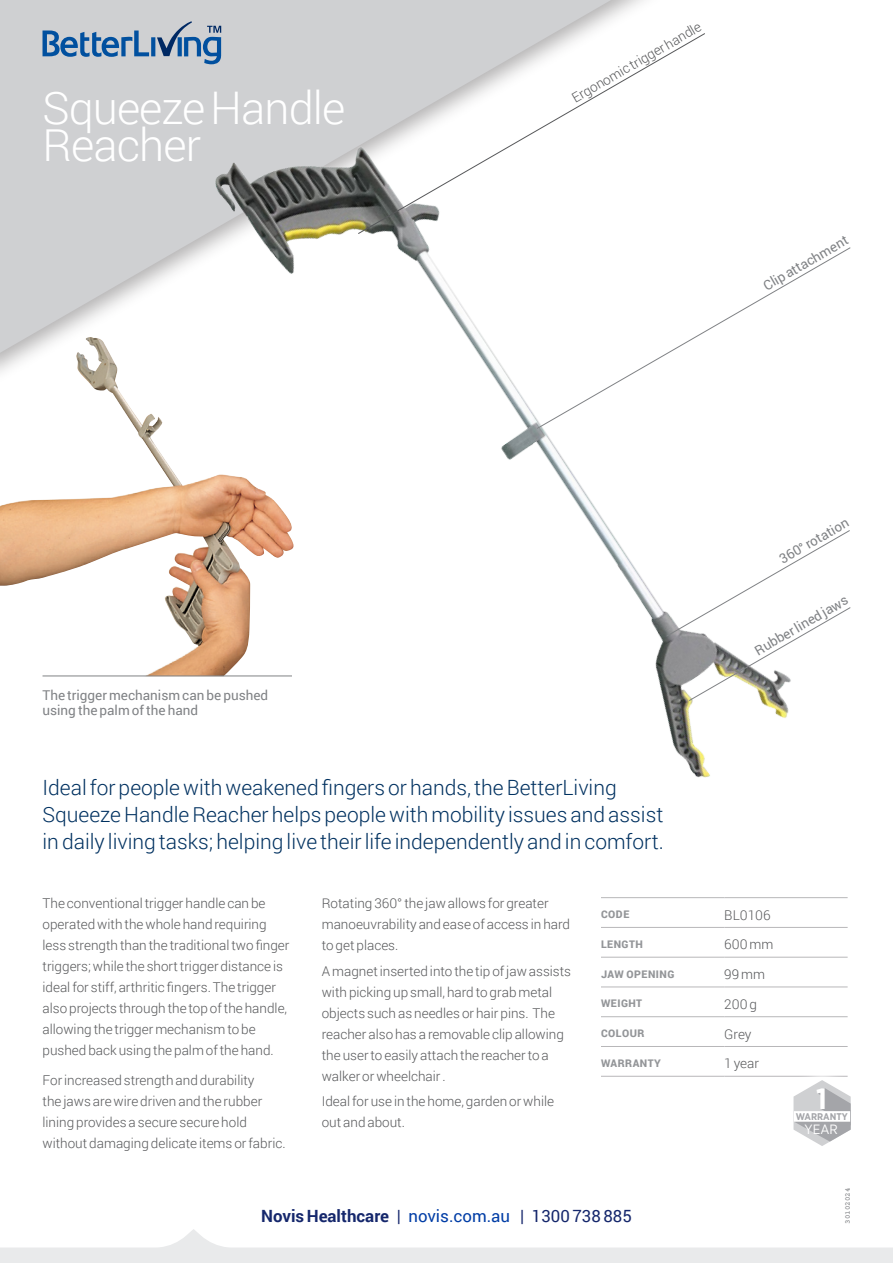
<style>
.page{position:relative;width:893px;height:1263px;background:#fff}
.page>*{position:absolute;margin:0;border:0;box-sizing:border-box;transform-origin:0 0}
.t1{font:300 45px/37.5px "Roboto";letter-spacing:-.02em;color:#fff}
.t2{font:700 29.25px "Gotham Narrow";color:#fff}
.t3{font:300 21px/27px "Roboto";color:#003160}
.t4{font:700 16.8px "Roboto";color:#15276c}
.t5{font:300 13.5px/21px "Roboto";color:#57585a}
.t6{font:13.5px/15px "Roboto";color:#808285}
.t7{font:13.5px "Gotham Narrow";color:#fff}
.t8{font:900 10.5px "Roboto";letter-spacing:.05em;color:#939598}
.t9{font:700 9.75px "Gotham Narrow";color:#a4a5a9}
.t10{font:7.5px "Courier Prime";color:#808285}
.s1{font-weight:400}
.s2{font-weight:400;color:#003da6}
</style>
<div class="page">
<svg style="left:0;top:0;width:611px;height:338px;background:#d2d3d4"></svg>
<svg style="left:43px;top:21px;width:178px;height:43px;background:#9aaec2"></svg>
<hr style="left:724px;top:957px;width:124px;height:1px;background:#b8b7b9">
<hr style="left:724px;top:986px;width:124px;height:1px;background:#b8b7b9">
<hr style="left:724px;top:1016px;width:124px;height:1px;background:#b8b7b9">
<hr style="left:724px;top:1046px;width:124px;height:1px;background:#b8b7b9">
<hr style="left:601px;top:957px;width:123px;height:1px;background:#b8b7b9">
<hr style="left:601px;top:986px;width:123px;height:1px;background:#b8b7b9">
<hr style="left:601px;top:1016px;width:123px;height:1px;background:#b8b7b9">
<hr style="left:601px;top:1046px;width:123px;height:1px;background:#b8b7b9">
<hr style="left:601px;top:1076px;width:123px;height:1px;background:#b8b7b9">
<hr style="left:724px;top:1076px;width:124px;height:1px;background:#b8b7b9">
<img style="left:0;top:338px;width:175px;height:338px">
<img style="left:175px;top:30px;width:673px;height:898px">
<svg style="left:537px;top:247px;width:314px;height:182px"></svg>
<svg style="left:358px;top:33px;width:347px;height:201px"></svg>
<svg style="left:666px;top:530px;width:185px;height:171px"></svg>
<div style="left:778px;top:1065px;width:89px;height:96px;background:#fff"></div>
<svg style="left:793px;top:1080px;width:58px;height:66px"></svg>
<div style="left:794px;top:1111px;width:56px;height:11px;background:#fff"></div>
<svg style="left:0;top:1229px;width:893px;height:34px"></svg>
<hr style="left:43px;top:676px;width:249px;height:1px;background:#808285">
<h1 class="t1" style="left:43px;top:93px;width:304px">Squeeze Handle<br>Reacher</h1>
<p class="t5" style="left:568px;top:91px;width:148px;rotate:-30deg">Ergonomic trigger handle</p>
<p class="t6" style="left:761px;top:281px;width:97px;rotate:-30deg">Clip attachment</p>
<p class="t6" style="left:43px;top:689px;width:227px">The trigger mechanism can be pushed using the palm of the hand</p>
<h3 class="t3" style="left:43px;top:773px;width:623px">Ideal for people with weakened fingers or hands, the BetterLiving<br>Squeeze Handle Reacher helps people with mobility issues and assist in daily living tasks; helping live their life independently and in comfort.</h3>
<p class="t6" style="left:777px;top:554px;width:79px;rotate:-30deg">360° rotation</p>
<p class="t6" style="left:753px;top:646px;width:107px;rotate:-30deg">Rubber lined jaws</p>
<p class="t5" style="left:43px;top:892px;width:248px">The conventional trigger handle can be operated with the whole hand requiring less strength than the traditional two finger triggers; while the short trigger distance is ideal for stiff, arthritic fingers. The trigger also projects through the top of the handle, allowing the trigger mechanism to be pushed back using the palm of the hand.</p>
<p class="t5" style="left:43px;top:1069px;width:245px">For increased strength and durability<br>the jaws are wire driven and the rubber lining provides a secure secure hold without damaging delicate items or fabric.</p>
<p class="t5" style="left:322px;top:892px;width:250px">Rotating 360° the jaw allows for greater manoeuvrability and ease of access in hard to get places.</p>
<p class="t5" style="left:322px;top:960px;width:251px">A magnet inserted into the tip of jaw assists with picking up small, hard to grab metal objects such as needles or hair pins. The reacher also has a removable clip allowing the user to easily attach the reacher to a walker or wheelchair .</p>
<p class="t5" style="left:322px;top:1090px;width:234px">Ideal for use in the home, garden or while out and about.</p>
<p class="t8" style="left:601px;top:908px;width:30px">CODE</p>
<p class="t5" style="left:724px;top:905px;width:48px">BL0106</p>
<p class="t8" style="left:601px;top:938px;width:43px">LENGTH</p>
<p class="t5" style="left:724px;top:935px;width:51px">600 mm</p>
<p class="t8" style="left:601px;top:968px;width:75px">JAW OPENING</p>
<p class="t5" style="left:724px;top:965px;width:42px">99 mm</p>
<p class="t8" style="left:601px;top:997px;width:43px">WEIGHT</p>
<p class="t5" style="left:724px;top:995px;width:34px">200 g</p>
<p class="t8" style="left:601px;top:1027px;width:45px">COLOUR</p>
<p class="t5" style="left:724px;top:1024px;width:29px">Grey</p>
<p class="t8" style="left:601px;top:1057px;width:61px">WARRANTY</p>
<p class="t5" style="left:724px;top:1054px;width:36px">1 year</p>
<p class="t4" style="left:261px;top:1206px;width:372px">Novis Healthcare <span class="s1">|</span> <span class="s2">novis.com.au</span> <span class="s1">| 1300 738 885</span></p>
<h2 class="t2" style="left:816px;top:1085px;width:12px">1</h2>
<p class="t7" style="left:805px;top:1123px;width:35px">YEAR</p>
<p class="t9" style="left:796px;top:1112px;width:53px">WARRANTY</p>
<p class="t10" style="left:843px;top:1224px;width:37px;rotate:-90deg">30102024</p>
</div>
